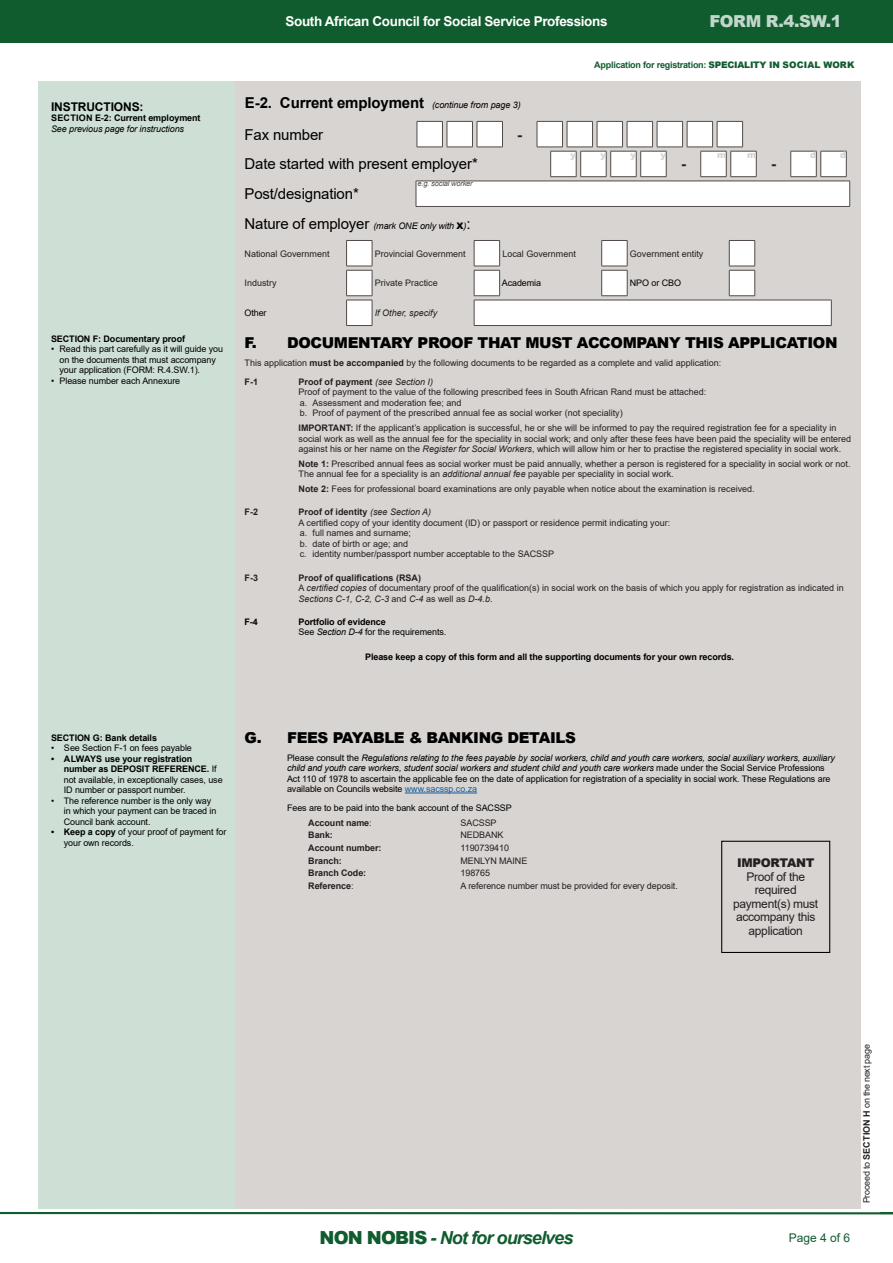
<style>
.page{position:relative;width:893px;height:1263px;background:#fff}
.page>*{position:absolute;margin:0;border:0;box-sizing:border-box;transform-origin:0 0}
.t1{font:italic 700 18px "Arial";letter-spacing:-.05em;color:#115c2f}
.t2{font:900 16.5px "Arial";letter-spacing:-.025em;color:#c2d7cb}
.t3{font:15px "Arial";letter-spacing:-.01em;color:#000}
.t4{font:900 15px "Arial";letter-spacing:-.025em;color:#000}
.t5{font:700 15px "Arial";letter-spacing:-.01em;color:#000}
.t6{font:700 15px "Arial";color:#231f20}
.t7{font:700 13.5px "Arial";letter-spacing:-.025em;color:#fff}
.t8{font:12px/13.5px "Arial";letter-spacing:-.025em;color:#231f20;text-align:center}
.t9{font:700 12px "Arial";letter-spacing:-.01em;color:#000}
.t10{font:900 12px "Arial";letter-spacing:-.025em;color:#231f20}
.t11{font:12px "Arial";color:#115c2f}
.t12{font:9px/10.5px "Arial";color:#231f20}
.t13{font:9px/10.5px "Arial";letter-spacing:-.01em;color:#000}
.t14{font:700 9px "Arial";letter-spacing:-.01em;color:#000}
.t15{font:700 9px "Arial";letter-spacing:-.01em;color:#231f20}
.t16{font:700 9px "Arial";letter-spacing:-.025em;color:#125c30}
.t17{font:italic 9px "Arial";letter-spacing:-.01em;color:#000}
.t18{font:9px "Arial";letter-spacing:-.025em;color:#231f20}
.t19{font:italic 9px "Arial";color:#231f20}
.t20{font:900 9px "Arial";color:#d1d2d4}
.t21{font:italic 7.5px "Arial";letter-spacing:-.025em;color:#524a47}
.s1{font-weight:400;font-style:italic;font-size:9px}
.s2{font-weight:900}
.s3{font-style:italic;font-size:9px}
.s4{font-weight:900;font-size:9px}
.s5{font-weight:700}
.s6{font-style:italic}
.s7{color:#175d9e}
.s8{font-weight:700;color:#231f20}
.s9{color:#231f20}
.s10{font-weight:400}
.s11{font-weight:900;font-style:normal}
</style>
<div class="page">
<div style="left:235px;top:81px;width:625px;height:1127px;background:#d7d4d2"></div>
<hr style="left:0;top:1212px;width:893px;height:2px;background:#125c30">
<div style="left:0;top:0;width:893px;height:43px;background:#115c2f"></div>
<div style="left:38px;top:81px;width:197px;height:1127px;background:#cedfd6"></div>
<hr style="left:416px;top:206px;width:434px;height:1px;background:#524a47">
<svg style="left:346px;top:240px;width:486px;height:86px"></svg>
<svg style="left:416px;top:121px;width:434px;height:85px"></svg>
<div style="left:721px;top:841px;width:109px;height:112px;border:1px solid #000"></div>
<hr style="left:405px;top:793px;width:72px;height:1px;background:#175d9e">
<h3 class="t9" style="left:51px;top:98px;width:94px">INSTRUCTIONS:</h3>
<p class="t14" style="left:51px;top:112px;width:151px">SECTION E-2: Current employment</p>
<p class="t17" style="left:51px;top:123px;width:135px">See previous page for instructions</p>
<p class="t14" style="left:51px;top:332px;width:136px">SECTION F: Documentary proof</p>
<p class="t13" style="left:60px;top:344px;width:165px;text-indent:-9px">• Read this part carefully as it will guide you on the documents that must accompany your application (FORM: R.4.SW.1).</p>
<p class="t13" style="left:51px;top:375px;width:131px">• Please number each Annexure</p>
<h3 class="t7" style="left:285px;top:12px;width:324px">South African Council for Social Service Professions</h3>
<h2 class="t2" style="left:709px;top:9px;width:134px">FORM R.4.SW.1</h2>
<h3 class="t5" style="left:245px;top:92px;width:277px">E-2. Current employment <span class="s1">(continue from page 3)</span></h3>
<h3 class="t3" style="left:244px;top:124px;width:80px">Fax number</h3>
<h3 class="t6" style="left:517px;top:124px;width:6px">-</h3>
<h3 class="t3" style="left:244px;top:154px;width:235px">Date started with present employer*</h3>
<p class="t16" style="left:594px;top:58px;width:262px">Application for registration: <span class="s2">SPECIALITY IN SOCIAL WORK</span></p>
<p class="t20" style="left:570px;top:148px;width:7px">y</p>
<p class="t20" style="left:600px;top:148px;width:7px">y</p>
<p class="t20" style="left:630px;top:148px;width:7px">y</p>
<p class="t20" style="left:660px;top:148px;width:7px">y</p>
<h3 class="t6" style="left:681px;top:154px;width:6px">-</h3>
<p class="t20" style="left:717px;top:148px;width:10px">m</p>
<p class="t20" style="left:747px;top:148px;width:10px">m</p>
<h3 class="t6" style="left:771px;top:154px;width:6px">-</h3>
<p class="t20" style="left:810px;top:148px;width:8px">d</p>
<p class="t20" style="left:840px;top:148px;width:8px">d</p>
<p class="t21" style="left:418px;top:179px;width:57px">e.g. social worker</p>
<h3 class="t3" style="left:244px;top:213px;width:228px">Nature of employer <span class="s3">(mark ONE only with</span> <span class="s4">X</span><span class="s3">)</span>:</h3>
<p class="t12" style="left:244px;top:248px;width:87px">National Government</p>
<p class="t12" style="left:375px;top:248px;width:93px">Provincial Government</p>
<p class="t12" style="left:502px;top:248px;width:75px">Local Government</p>
<p class="t12" style="left:630px;top:248px;width:75px">Government entity</p>
<p class="t12" style="left:244px;top:278px;width:34px">Industry</p>
<p class="t12" style="left:375px;top:278px;width:65px">Private Practice</p>
<p class="t13" style="left:502px;top:278px;width:41px">Academia</p>
<p class="t13" style="left:630px;top:278px;width:53px">NPO or CBO</p>
<p class="t13" style="left:244px;top:308px;width:24px">Other</p>
<p class="t19" style="left:375px;top:307px;width:64px">If Other, specify</p>
<h3 class="t3" style="left:244px;top:184px;width:116px">Post/designation*</h3>
<h3 class="t4" style="left:245px;top:331px;width:594px">F. DOCUMENTARY PROOF THAT MUST ACCOMPANY THIS APPLICATION</h3>
<p class="t12" style="left:244px;top:353px;width:478px;line-height:19px">This application <span class="s5">must be accompanied</span> by the following documents to be regarded as a complete and valid application:<br><span class="s5">F-1</span></p>
<p class="t12" style="left:298px;top:376px;width:409px"><span class="s5">Proof of payment</span> <span class="s6">(see Section I)<br></span>Proof of payment to the value of the following prescribed fees in South African Rand must be attached: a. Assessment and moderation fee; and<br>b. Proof of payment of the prescribed annual fee as social worker (not speciality)</p>
<p class="t12" style="left:298px;top:423px;width:554px"><span class="s5">IMPORTANT:</span> If the applicant’s application is successful, he or she will be informed to pay the required registration fee for a speciality in social work as well as the annual fee for the speciality in social work; and only after these fees have been paid the speciality will be entered against his or her name on the <span class="s6">Register for Social Workers</span>, which will allow him or her to practise the registered speciality in social work.</p>
<p class="t12" style="left:298px;top:458px;width:554px"><span class="s5">Note 1:</span> Prescribed annual fees as social worker must be paid annually, whether a person is registered for a speciality in social work or not.<br>The annual fee for a speciality is an <span class="s6">additional annual fee</span> payable per speciality in social work.</p>
<p class="t12" style="left:298px;top:484px;width:458px"><span class="s5">Note 2:</span> Fees for professional board examinations are only payable when notice about the examination is received.</p>
<p class="t15" style="left:244px;top:506px;width:15px">F-2</p>
<p class="t12" style="left:298px;top:507px;width:373px"><span class="s5">Proof of identity</span> <span class="s6">(see Section A)<br></span>A certified copy of your identity document (ID) or passport or residence permit indicating your: a. full names and surname;<br>b. date of birth or age; and<br>c. identity number/passport number acceptable to the SACSSP</p>
<p class="t15" style="left:244px;top:571px;width:15px">F-3</p>
<p class="t12" style="left:298px;top:572px;width:547px"><span class="s5">Proof of qualifications (RSA)<br></span>A <span class="s6">certified copies</span> of documentary proof of the qualification(s) in social work on the basis of which you apply for registration as indicated in<br><span class="s6">Sections C-1, C-2, C-3</span> and <span class="s6">C-4</span> as well as <span class="s6">D-4.b</span>.</p>
<p class="t14" style="left:244px;top:615px;width:15px">F-4</p>
<p class="t13" style="left:298px;top:616px;width:149px"><span class="s5">Portfolio of evidence<br></span>See <span class="s6">Section D-4</span> for the requirements.</p>
<p class="t14" style="left:365px;top:651px;width:370px">Please keep a copy of this form and all the supporting documents for your own records.</p>
<p class="t14" style="left:51px;top:731px;width:108px">SECTION G: Bank details</p>
<p class="t13" style="left:51px;top:743px;width:142px">• See Section F-1 on fees payable</p>
<p class="t13" style="left:64px;top:753px;width:160px;text-indent:-13px"><span class="s5">• ALWAYS use your registration number as DEPOSIT REFERENCE.</span> If not available, in exceptionally cases, use ID number or passport number.</p>
<p class="t13" style="left:64px;top:795px;width:154px;text-indent:-13px">• The reference number is the only way in which your payment can be traced in<br>Council bank account.</p>
<p class="t13" style="left:64px;top:827px;width:164px;text-indent:-13px"><span class="s5">• Keep a copy</span> of your proof of payment for your own records.</p>
<h3 class="t4" style="left:244px;top:727px;width:333px">G. FEES PAYABLE &amp; BANKING DETAILS</h3>
<p class="t13" style="left:287px;top:752px;width:549px">Please consult the <span class="s6">Regulations relating to the fees payable by social workers, child and youth care workers, social auxiliary workers, auxiliary child and youth care workers, student social workers and student child and youth care workers</span> made under the Social Service Professions Act 110 of 1978 to ascertain the applicable fee on the date of application for registration of a speciality in social work. These Regulations are available on Councils website <span class="s7">www.sacssp.co.za</span></p>
<p class="t13" style="left:308px;top:800px;width:205px;line-height:14.7px;text-indent:-21px">Fees are to be paid into the bank account of the SACSSP<br><span class="s8">Account name</span><span class="s9">:</span></p>
<p class="t12" style="left:460px;top:817px;width:38px">SACSSP</p>
<p class="t15" style="left:308px;top:829px;width:26px">Bank:</p>
<p class="t12" style="left:460px;top:830px;width:44px">NEDBANK</p>
<p class="t15" style="left:308px;top:841px;width:75px">Account number:</p>
<p class="t12" style="left:460px;top:842px;width:50px">1190739410</p>
<p class="t15" style="left:308px;top:854px;width:35px">Branch:</p>
<p class="t12" style="left:460px;top:855px;width:68px">MENLYN MAINE</p>
<p class="t15" style="left:308px;top:867px;width:60px">Branch Code:</p>
<p class="t12" style="left:460px;top:868px;width:31px">198765</p>
<p class="t15" style="left:308px;top:879px;width:47px">Reference<span class="s10">:</span></p>
<p class="t12" style="left:460px;top:880px;width:219px">A reference number must be provided for every deposit.</p>
<h3 class="t10" style="left:737px;top:854px;width:79px">IMPORTANT</h3>
<h3 class="t8" style="left:733px;top:870px;width:87px">Proof of the required payment(s) must accompany this application</h3>
<h1 class="t1" style="left:320px;top:1226px;width:255px"><span class="s11">NON NOBIS</span> - Not for ourselves</h1>
<h3 class="t11" style="left:789px;top:1229px;width:63px">Page 4 of 6</h3>
<p class="t18" style="left:860px;top:1203px;width:161px;rotate:-90deg">Proceed to <span class="s5">SECTION H</span> on the next page</p>
</div>
